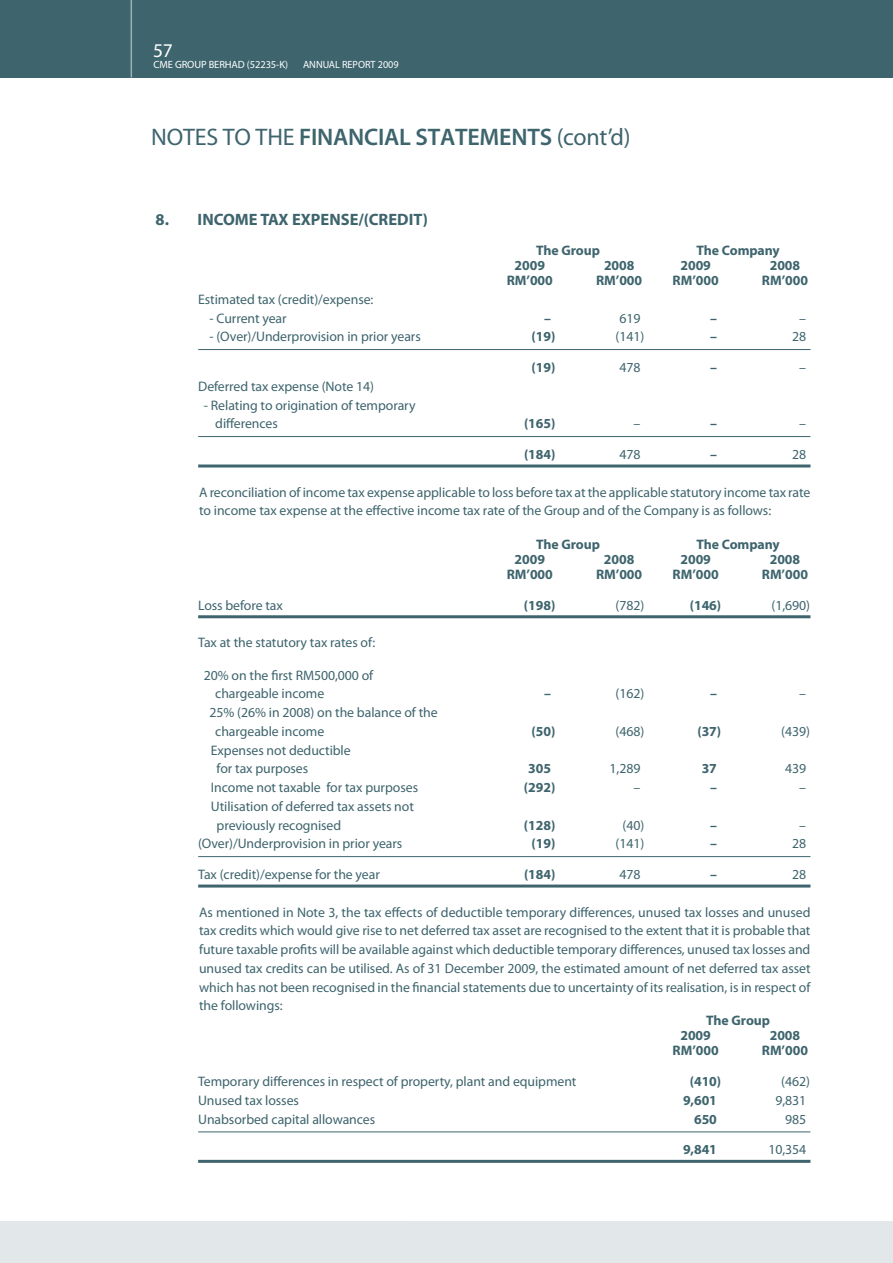
<style>
.page{position:relative;width:893px;height:1263px;background:#fff}
.page>*{position:absolute;margin:0;border:0;box-sizing:border-box;transform-origin:0 0}
.t1{font:600 24px "Myriad Pro";letter-spacing:-.01em;color:#3e646d}
.t2{font:24px "Myriad Pro";color:#3e646d}
.t3{font:19.5px "Myriad Pro";color:#fff}
.t4{font:700 16.5px "Myriad Pro";color:#3e646d}
.t5{font:13.8px/18.8px "Myriad Pro";letter-spacing:-.005em;color:#3e646d}
.t6{font:700 13.8px/15px "Myriad Pro";letter-spacing:-.005em;color:#3e646d}
.t7{font:10.5px "Myriad Pro";letter-spacing:-.01em;color:#fff}
.s1{font-weight:400}
</style>
<div class="page">
<div style="left:0;top:0;width:893px;height:77px;background:#3e646d"></div>
<hr style="left:131px;top:0;width:1px;height:77px;background:#9eb1b6">
<div style="left:0;top:1221px;width:893px;height:42px;background:#e2e8e9"></div>
<hr style="left:198px;top:349px;width:612px;height:1px;background:#3e646d">
<hr style="left:198px;top:436px;width:612px;height:1px;background:#3e646d">
<hr style="left:198px;top:464px;width:612px;height:3px;background:#3e646d">
<hr style="left:198px;top:615px;width:612px;height:3px;background:#3e646d">
<hr style="left:198px;top:856px;width:612px;height:1px;background:#3e646d">
<hr style="left:198px;top:884px;width:612px;height:3px;background:#3e646d">
<hr style="left:198px;top:1132px;width:612px;height:1px;background:#3e646d">
<hr style="left:198px;top:1160px;width:612px;height:3px;background:#3e646d">
<h2 class="t3" style="left:153px;top:38px;width:21px">57</h2>
<p class="t7" style="left:153px;top:58px;width:136px">CME GROUP BERHAD (52235-K)</p>
<p class="t7" style="left:303px;top:58px;width:97px">ANNUAL REPORT 2009</p>
<h1 class="t2" style="left:151px;top:122px;width:29px">Notes</h1>
<h1 class="t1" style="left:223px;top:122px;width:409px"><span class="s1">To The</span> FINANCIAL STATEMENTS <span class="s1">(cont’d)</span></h1>
<p class="t4" style="left:156px;top:209px;width:274px">8. INCOME TAX EXPENSE/(CREDIT)</p>
<p class="t6" style="left:536px;top:242px;width:65px">The Group</p>
<p class="t6" style="left:697px;top:242px;width:85px">The Company</p>
<p class="t6" style="left:515px;top:257px;width:32px">2009</p>
<p class="t6" style="left:604px;top:257px;width:32px">2008</p>
<p class="t6" style="left:680px;top:257px;width:32px">2009</p>
<p class="t6" style="left:770px;top:257px;width:32px">2008</p>
<p class="t6" style="left:507px;top:272px;width:48px">RM’000</p>
<p class="t6" style="left:596px;top:272px;width:48px">RM’000</p>
<p class="t6" style="left:673px;top:272px;width:48px">RM’000</p>
<p class="t6" style="left:762px;top:272px;width:48px">RM’000</p>
<p class="t5" style="left:198px;top:290px;width:177px">Estimated tax (credit)/expense:</p>
<p class="t5" style="left:210px;top:308px;width:79px">- Current year</p>
<p class="t6" style="left:544px;top:310px;width:8px">–</p>
<p class="t5" style="left:619px;top:308px;width:23px">619</p>
<p class="t6" style="left:710px;top:310px;width:8px">–</p>
<p class="t5" style="left:799px;top:308px;width:8px">–</p>
<p class="t5" style="left:210px;top:327px;width:213px">- (Over)/Underprovision in prior years</p>
<p class="t6" style="left:532px;top:329px;width:25px">(19)</p>
<p class="t5" style="left:615px;top:327px;width:30px">(141)</p>
<p class="t6" style="left:710px;top:329px;width:8px">–</p>
<p class="t5" style="left:792px;top:327px;width:16px">28</p>
<p class="t6" style="left:532px;top:359px;width:25px">(19)</p>
<p class="t5" style="left:619px;top:358px;width:23px">478</p>
<p class="t6" style="left:710px;top:359px;width:8px">–</p>
<p class="t5" style="left:799px;top:358px;width:8px">–</p>
<p class="t5" style="left:198px;top:377px;width:177px">Deferred tax expense (Note 14)</p>
<p class="t5" style="left:215px;top:395px;width:202px;text-indent:-11px">- Relating to origination of temporary differences</p>
<p class="t6" style="left:524px;top:416px;width:33px">(165)</p>
<p class="t5" style="left:634px;top:414px;width:8px">–</p>
<p class="t6" style="left:710px;top:416px;width:8px">–</p>
<p class="t5" style="left:799px;top:414px;width:8px">–</p>
<p class="t6" style="left:524px;top:446px;width:33px">(184)</p>
<p class="t5" style="left:619px;top:445px;width:23px">478</p>
<p class="t6" style="left:710px;top:446px;width:8px">–</p>
<p class="t5" style="left:792px;top:445px;width:16px">28</p>
<p class="t5" style="left:199px;top:482px;width:613px">A reconciliation of income tax expense applicable to loss before tax at the applicable statutory income tax rate to income tax expense at the effective income tax rate of the Group and of the Company is as follows:</p>
<p class="t6" style="left:536px;top:536px;width:65px">The Group</p>
<p class="t6" style="left:697px;top:536px;width:85px">The Company</p>
<p class="t6" style="left:515px;top:551px;width:32px">2009</p>
<p class="t6" style="left:604px;top:551px;width:32px">2008</p>
<p class="t6" style="left:680px;top:551px;width:32px">2009</p>
<p class="t6" style="left:770px;top:551px;width:32px">2008</p>
<p class="t6" style="left:507px;top:566px;width:48px">RM’000</p>
<p class="t6" style="left:596px;top:566px;width:48px">RM’000</p>
<p class="t6" style="left:673px;top:566px;width:48px">RM’000</p>
<p class="t6" style="left:762px;top:566px;width:48px">RM’000</p>
<p class="t5" style="left:198px;top:596px;width:86px">Loss before tax</p>
<p class="t6" style="left:524px;top:597px;width:33px">(198)</p>
<p class="t5" style="left:615px;top:596px;width:30px">(782)</p>
<p class="t6" style="left:690px;top:597px;width:33px">(146)</p>
<p class="t5" style="left:771px;top:596px;width:40px">(1,690)</p>
<p class="t5" style="left:198px;top:633px;width:179px">Tax at the statutory tax rates of:</p>
<p class="t5" style="left:215px;top:665px;width:160px;text-indent:-11px">20% on the first RM500,000 of chargeable income</p>
<p class="t6" style="left:544px;top:686px;width:8px">–</p>
<p class="t5" style="left:615px;top:684px;width:30px">(162)</p>
<p class="t6" style="left:710px;top:686px;width:8px">–</p>
<p class="t5" style="left:799px;top:684px;width:8px">–</p>
<p class="t5" style="left:215px;top:703px;width:224px;text-indent:-6px">25% (26% in 2008) on the balance of the chargeable income</p>
<p class="t5" style="left:217px;top:740px;width:136px;text-indent:-6px">Expenses not deductible for tax purposes</p>
<p class="t6" style="left:532px;top:723px;width:25px">(50)</p>
<p class="t5" style="left:615px;top:722px;width:30px">(468)</p>
<p class="t6" style="left:697px;top:723px;width:25px">(37)</p>
<p class="t5" style="left:781px;top:722px;width:30px">(439)</p>
<p class="t6" style="left:528px;top:761px;width:24px">305</p>
<p class="t5" style="left:609px;top:759px;width:32px">1,289</p>
<p class="t6" style="left:702px;top:761px;width:17px">37</p>
<p class="t5" style="left:785px;top:759px;width:23px">439</p>
<p class="t5" style="left:211px;top:778px;width:209px">Income not taxable for tax purposes</p>
<p class="t6" style="left:524px;top:779px;width:33px">(292)</p>
<p class="t5" style="left:633px;top:778px;width:8px">–</p>
<p class="t6" style="left:710px;top:779px;width:8px">–</p>
<p class="t5" style="left:799px;top:778px;width:8px">–</p>
<p class="t5" style="left:217px;top:797px;width:199px;text-indent:-6px">Utilisation of deferred tax assets not previously recognised</p>
<p class="t6" style="left:524px;top:817px;width:33px">(128)</p>
<p class="t5" style="left:622px;top:815px;width:23px">(40)</p>
<p class="t6" style="left:710px;top:817px;width:8px">–</p>
<p class="t5" style="left:799px;top:815px;width:8px">–</p>
<p class="t5" style="left:198px;top:834px;width:206px">(Over)/Underprovision in prior years</p>
<p class="t6" style="left:532px;top:836px;width:25px">(19)</p>
<p class="t5" style="left:615px;top:834px;width:30px">(141)</p>
<p class="t6" style="left:710px;top:836px;width:8px">–</p>
<p class="t5" style="left:792px;top:834px;width:16px">28</p>
<p class="t5" style="left:198px;top:865px;width:183px">Tax (credit)/expense for the year</p>
<p class="t6" style="left:524px;top:866px;width:33px">(184)</p>
<p class="t5" style="left:619px;top:865px;width:23px">478</p>
<p class="t6" style="left:710px;top:866px;width:8px">–</p>
<p class="t5" style="left:792px;top:865px;width:16px">28</p>
<p class="t5" style="left:199px;top:902px;width:613px;text-align:justify">As mentioned in Note 3, the tax effects of deductible temporary differences, unused tax losses and unused tax credits which would give rise to net deferred tax asset are recognised to the extent that it is probable that future taxable profits will be available against which deductible temporary differences, unused tax losses and unused tax credits can be utilised. As of 31 December 2009, the estimated amount of net deferred tax asset which has not been recognised in the financial statements due to uncertainty of its realisation, is in respect of the followings:</p>
<p class="t6" style="left:680px;top:1013px;width:91px;text-indent:26px">The Group<br>2009</p>
<p class="t6" style="left:770px;top:1028px;width:32px">2008</p>
<p class="t6" style="left:673px;top:1043px;width:48px">RM’000</p>
<p class="t6" style="left:762px;top:1043px;width:48px">RM’000</p>
<p class="t5" style="left:198px;top:1072px;width:380px">Temporary differences in respect of property, plant and equipment</p>
<p class="t6" style="left:690px;top:1073px;width:33px">(410)</p>
<p class="t5" style="left:781px;top:1072px;width:30px">(462)</p>
<p class="t5" style="left:198px;top:1091px;width:102px">Unused tax losses</p>
<p class="t6" style="left:683px;top:1092px;width:35px">9,601</p>
<p class="t5" style="left:775px;top:1091px;width:32px">9,831</p>
<p class="t5" style="left:198px;top:1109px;width:179px">Unabsorbed capital allowances</p>
<p class="t6" style="left:694px;top:1111px;width:24px">650</p>
<p class="t5" style="left:785px;top:1109px;width:23px">985</p>
<p class="t6" style="left:683px;top:1142px;width:35px">9,841</p>
<p class="t5" style="left:768px;top:1140px;width:39px">10,354</p>
</div>
